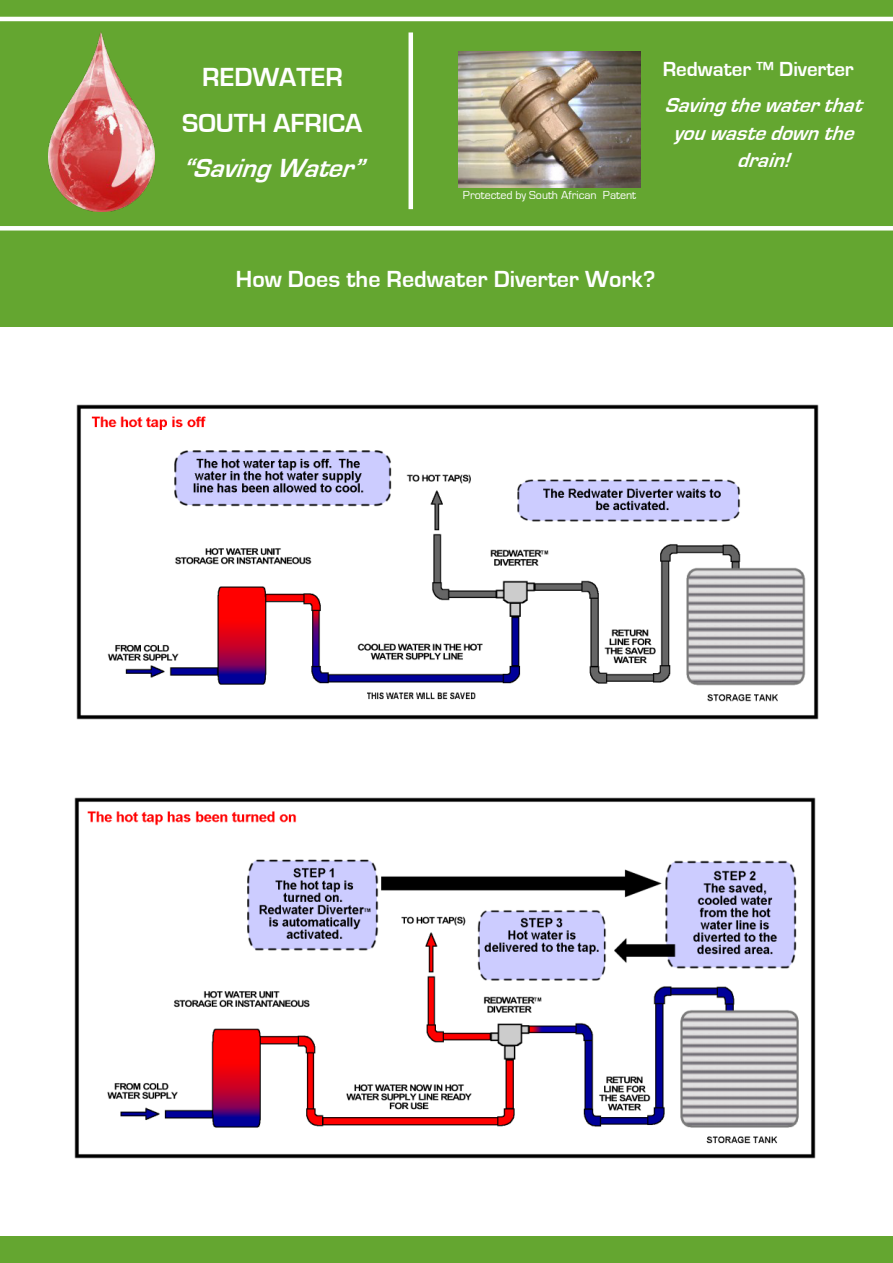
<style>
.page{position:relative;width:893px;height:1263px;background:#fff}
.page>*{position:absolute;margin:0;border:0;box-sizing:border-box;transform-origin:0 0}
.t1{font:700 27px/45.3px "Eurostile";color:#fff;text-align:center}
.t2{font:italic 700 27px "Eurostile";color:#fff}
.t3{font:700 24px "Eurostile";color:#fff}
.t4{font:italic 700 21px/27.2px "Eurostile";color:#fff;text-align:center}
.t5{font:700 21px "Eurostile";color:#fff}
.t6{font:12px "Eurostile";color:#fff}
</style>
<div class="page">
<div style="left:0;top:0;width:893px;height:326px;background:#64a630"></div>
<div style="left:0;top:1236px;width:893px;height:27px;background:#64a630"></div>
<img style="left:75px;top:798px;width:741px;height:360px">
<img style="left:77px;top:404px;width:741px;height:316px">
<hr style="left:0;top:17px;width:893px;height:4px;background:#fff">
<img style="left:459px;top:51px;width:181px;height:137px">
<hr style="left:0;top:226px;width:893px;height:4px;background:#fff">
<img style="left:49px;top:32px;width:106px;height:179px">
<div style="left:408px;top:32px;width:5px;height:177px;background:#fff"></div>
<p class="t1" style="left:182px;top:55px;width:182px">REDWATER<br>SOUTH AFRICA</p>
<p class="t2" style="left:182px;top:153px;width:192px">“Saving Water”</p>
<p class="t6" style="left:463px;top:189px;width:175px">Protected by South African Patent</p>
<p class="t5" style="left:663px;top:58px;width:193px">Redwater ™ Diverter</p>
<p class="t4" style="left:664px;top:92px;width:206px">Saving the water that you wastedown the drain!</p>
<p class="t3" style="left:236px;top:266px;width:421px">How Does the Redwater Diverter Work?</p>
</div>
